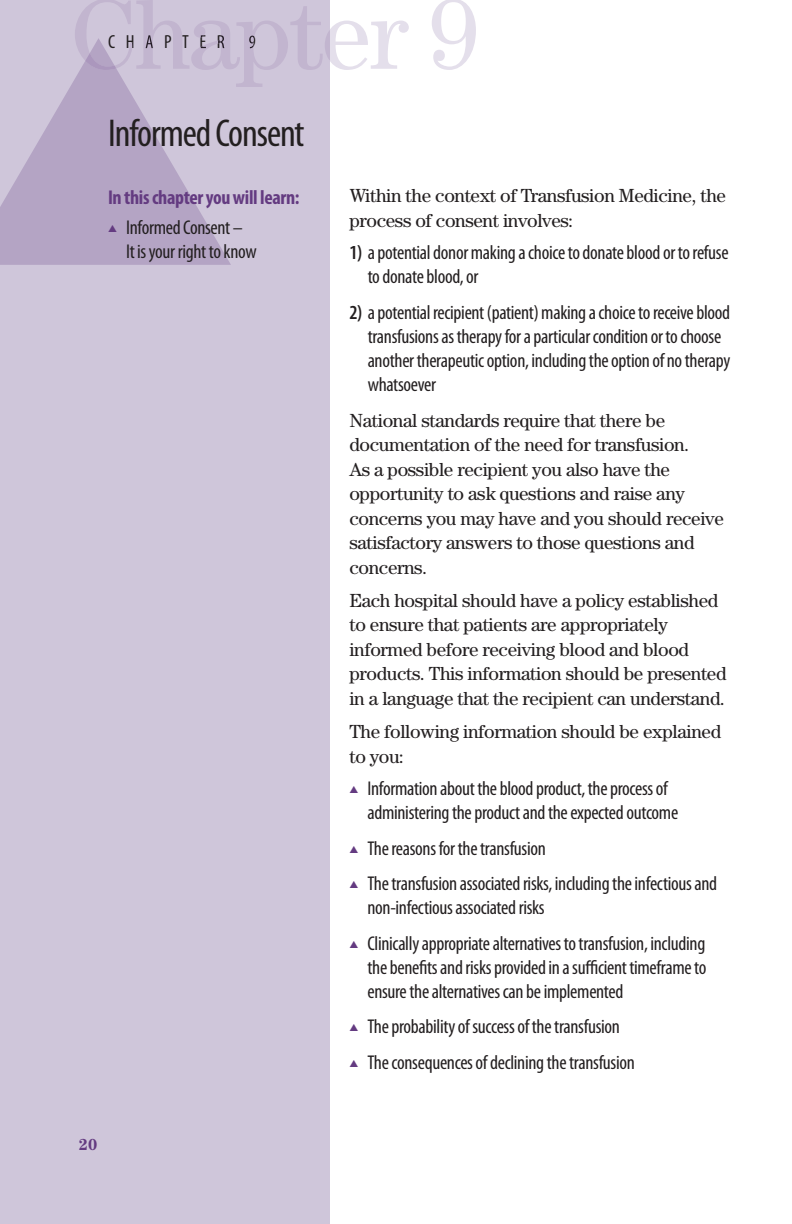
<style>
.page{position:relative;width:792px;height:1224px;background:#fff}
.page>*{position:absolute;margin:0;border:0;box-sizing:border-box;transform-origin:0 0}
.t1{font:condensed 39px "Myriad Pro";letter-spacing:-.025em;color:#231f20}
.t2{font:condensed 20px/24px "Myriad Pro";letter-spacing:-.015em;color:#231f20}
.t3{font:700 condensed 20px "Myriad Pro";letter-spacing:-.015em;color:#643b81}
.t4{font:19px/24.6px "Century";letter-spacing:-.02em;color:#231f20}
.t5{font:condensed 19px "Myriad Pro";letter-spacing:.56em;color:#231f20}
.t6{font:700 16px "Century";color:#643b81}
.s1{color:#643b81}
.s2{font-weight:600}
</style>
<div class="page">
<div style="left:0;top:0;width:330px;height:1224px;background:#cfc6da"></div>
<svg style="left:0;top:79px;width:231px;height:186px;fill:#b4a4c4"></svg>
<svg style="left:330px;top:0;width:146px;height:70px"></svg>
<svg style="left:75px;top:0;width:255px;height:87px"></svg>
<svg style="left:85px;top:53px;width:31px;height:17px"></svg>
<svg style="left:132px;top:35px;width:122px;height:13px"></svg>
<p class="t5" style="left:108px;top:35px;width:118px">CHAPTER</p>
<p class="t5" style="left:249px;top:35px;width:9px">9</p>
<h1 class="t1" style="left:108px;top:119px;width:198px">Informed Consent</h1>
<p class="t3" style="left:108px;top:190px;width:193px">In this chapter you will learn:</p>
<p class="t2" style="left:126px;top:217px;width:132px;text-indent:-18px"><span class="s1">▲</span> Informed Consent –<br>It is your right to know</p>
<p class="t6" style="left:79px;top:1139px;width:20px">20</p>
<p class="t4" style="left:349px;top:185px;width:378px">Within the context of Transfusion Medicine, the process of consent involves:</p>
<p class="t2" style="left:368px;top:242px;width:362px;text-indent:-18px"><span class="s2">1)</span> a potential donor making a choice to donate blood or to refuse to donate blood, or</p>
<p class="t2" style="left:368px;top:302px;width:364px;text-indent:-18px"><span class="s2">2)</span> a potential recipient (patient) making a choice to receive blood transfusions as therapy for a particular condition or to choose another therapeutic option, including the option of no therapy whatsoever</p>
<p class="t4" style="left:349px;top:410px;width:376px">National standards require that there be documentation of the need for transfusion.<br>As a possible recipient you also have the opportunity to ask questions and raise any concerns you may have and you should receive satisfactory answers to those questions and concerns.</p>
<p class="t4" style="left:349px;top:590px;width:379px">Each hospital should have a policy established to ensure that patients are appropriately informed before receiving blood and blood products. This information should be presented in a language that the recipient can understand.</p>
<p class="t4" style="left:349px;top:721px;width:373px">The following information should be explained to you:</p>
<p class="t2" style="left:367px;top:778px;width:312px;text-indent:-18px"><span class="s1">▲</span> Information about the blood product, the process of administering the product and the expected outcome</p>
<p class="t2" style="left:349px;top:838px;width:198px"><span class="s1">▲</span> The reasons for the transfusion</p>
<p class="t2" style="left:367px;top:873px;width:351px;text-indent:-18px"><span class="s1">▲</span> The transfusion associated risks, including the infectious and non-infectious associated risks</p>
<p class="t2" style="left:367px;top:933px;width:341px;text-align:justify;text-indent:-18px"><span class="s1">▲</span> Clinically appropriate alternatives to transfusion, including the benefits and risks provided in a sufficient timeframe to ensure the alternatives can be implemented</p>
<p class="t2" style="left:349px;top:1016px;width:272px"><span class="s1">▲</span> The probability of success of the transfusion</p>
<p class="t2" style="left:349px;top:1052px;width:287px"><span class="s1">▲</span> The consequences of declining the transfusion</p>
</div>
